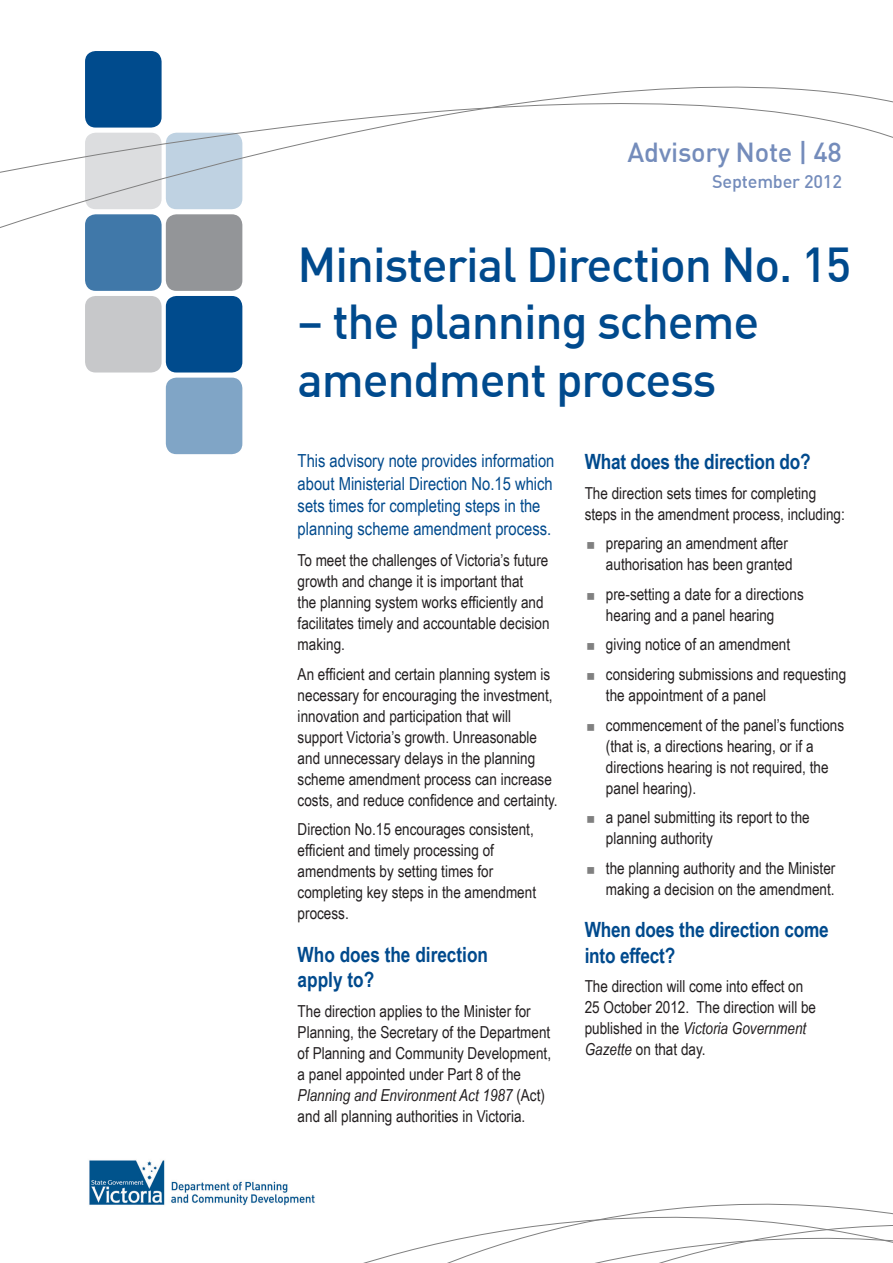
<style>
.page{position:relative;width:893px;height:1263px;background:#fff}
.page>*{position:absolute;margin:0;border:0;box-sizing:border-box;transform-origin:0 0}
.Heading_A{font:500 48px/57.6px "DIN";letter-spacing:-.025em;color:#004a8d}
.Heading_A-2{font:500 27px "DIN";letter-spacing:-.01em;color:#748cbb}
.Heading_A-3{font:700 21px/25.5px "Arial Narrow";letter-spacing:-.01em;color:#004a8d}
.Intro{font:18px/22.5px "Arial Narrow";color:#004a8d}
.Heading_A-4{font:500 18px "DIN";letter-spacing:-.01em;color:#748cbb}
.Body_text{font:16.5px/21px "Arial Narrow";color:#231f20}
.Bullet_1{font:16.5px/21px "Arial Narrow";color:#231f20}
.s1{font-style:italic}
</style>
<div class="page">
<div style="left:166px;top:378px;width:76px;height:76px;background:#80a5c6;border-radius:11px"></div>
<div style="left:166px;top:296px;width:76px;height:76px;background:#004b8d;border-radius:11px"></div>
<div style="left:166px;top:214px;width:76px;height:77px;background:#939598;border-radius:11px"></div>
<div style="left:85px;top:296px;width:77px;height:76px;background:#c7c8ca;border-radius:11px"></div>
<div style="left:85px;top:214px;width:77px;height:77px;background:#4078a9;border-radius:11px"></div>
<img style="left:89px;top:1160px;width:174px;height:46px">
<svg style="left:263px;top:1181px;width:151px;height:82px"></svg>
<svg style="left:0;top:51px;width:893px;height:183px"></svg>
<svg style="left:414px;top:1203px;width:479px;height:60px"></svg>
<p class="Heading_A-2" style="left:627px;top:135px;width:216px">Advisory Note | 48</p>
<p class="Heading_A-4" style="left:712px;top:170px;width:131px">September 2012</p>
<p class="Heading_A" style="left:298px;top:234px;width:555px">Ministerial Direction No. 15</p>
<p class="Heading_A" style="left:298px;top:291px;width:463px">– the planning scheme amendment process</p>
<p class="Intro" style="left:298px;top:449px;width:258px">This advisory note provides information about Ministerial Direction No.15 which sets times for completing steps in the planning scheme amendment process.</p>
<p class="Body_text" style="left:298px;top:549px;width:253px">To meet the challenges of Victoria’s future growth and change it is important that<br>the planning system works efficiently and facilitates timely and accountable decision making.</p>
<p class="Body_text" style="left:298px;top:663px;width:262px">An efficient and certain planning system is necessary for encouraging the investment, innovation and participation that will support Victoria’s growth. Unreasonable and unnecessary delays in the planning scheme amendment process can increase costs, and reduce confidence and certainty.</p>
<p class="Body_text" style="left:298px;top:818px;width:240px">Direction No.15 encourages consistent, efficient and timely processing of amendments by setting times for completing key steps in the amendment process.</p>
<p class="Heading_A-3" style="left:298px;top:941px;width:192px">Who does the direction apply to?</p>
<p class="Body_text" style="left:298px;top:1000px;width:255px">The direction applies to the Minister for Planning, the Secretary of the Department of Planning and Community Development, a panel appointed under Part 8 of the <span class="s1">Planning and Environment Act 1987</span> (Act) and all planning authorities in Victoria.</p>
<p class="Heading_A-3" style="left:585px;top:448px;width:228px">What does the direction do?</p>
<p class="Body_text" style="left:585px;top:482px;width:262px">The direction sets times for completing steps in the amendment process, including:</p>
<p class="Bullet_1" style="left:606px;top:532px;width:188px">preparing an amendment after authorisation has been granted</p>
<p class="Bullet_1" style="left:606px;top:583px;width:199px">pre-setting a date for a directions hearing and a panel hearing</p>
<p class="Bullet_1" style="left:606px;top:633px;width:186px">giving notice of an amendment</p>
<p class="Bullet_1" style="left:606px;top:663px;width:242px">considering submissions and requesting the appointment of a panel</p>
<p class="Bullet_1" style="left:606px;top:713px;width:240px">commencement of the panel’s functions (that is, a directions hearing, or if a directions hearing is not required, the panel hearing).</p>
<p class="Bullet_1" style="left:606px;top:806px;width:205px">a panel submitting its report to the planning authority</p>
<p class="Bullet_1" style="left:606px;top:857px;width:231px">the planning authority and the Minister making a decision on the amendment.</p>
<p class="Heading_A-3" style="left:585px;top:916px;width:246px">When does the direction come into effect?</p>
<p class="Body_text" style="left:585px;top:975px;width:233px">The direction will come into effect on 25 October 2012. The direction will be published in the <span class="s1">Victoria Government Gazette</span> on that day.</p>
</div>
